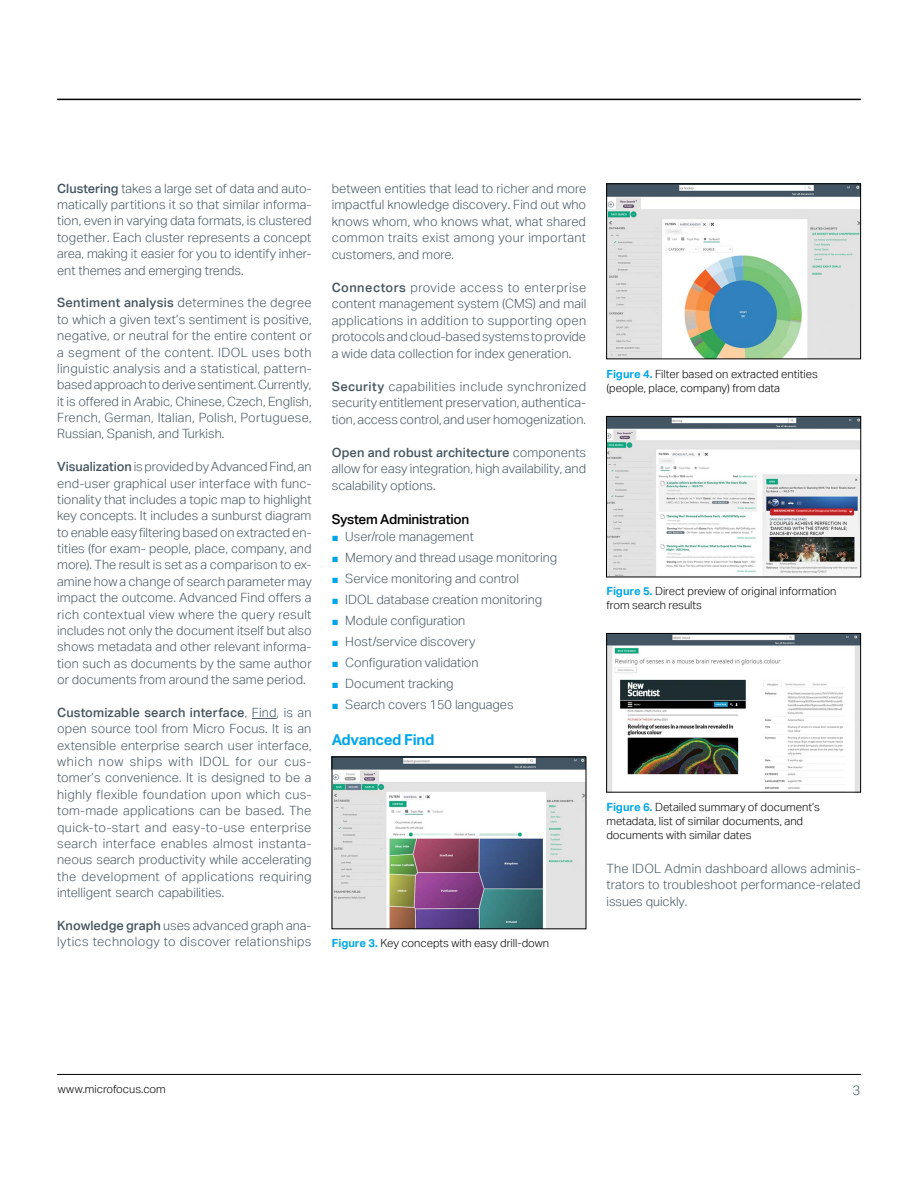
<style>
.page{position:relative;width:918px;height:1188px;background:#fff}
.page>*{position:absolute;margin:0;border:0;box-sizing:border-box;transform-origin:0 0}
.subhead_10_13-blue{font:700 15px "Aktiv Grotesk";letter-spacing:-.02em;color:#00a6e9}
.subhead_9_12_medium{font:500 13.5px "Aktiv Grotesk";letter-spacing:-.02em;color:#000}
.t1{font:300 13.5px "Aktiv Grotesk";color:#455560}
.body_8_5_11-grey{font:300 12.75px/16.4px "Aktiv Grotesk";color:#455560;text-align:justify}
.body_8_5_11-grey-2{font:300 12.75px/16.5px "Aktiv Grotesk";letter-spacing:.03em;color:#455560}
.caption_7_5_9_5{font:300 11.25px/14.2px "Aktiv Grotesk";color:#000}
.s1{font-weight:500}
.s2{font-family:"Arial";font-weight:400;font-size:11.25px;color:#00a6e9}
.s3{font-weight:700;color:#00a6e9}
</style>
<div class="page">
<hr style="left:57px;top:99px;width:804px;height:1px;background:#000">
<hr style="left:57px;top:1074px;width:804px;height:1px;background:#000">
<svg style="left:252px;top:718px;width:25px;height:1px"></svg>
<img style="left:334px;top:759px;width:250px;height:168px">
<div style="left:332px;top:757px;width:254px;height:172px;border:1px solid #000"></div>
<img style="left:608px;top:186px;width:251px;height:171px">
<div style="left:606px;top:184px;width:255px;height:175px;border:1px solid #000"></div>
<img style="left:608px;top:418px;width:251px;height:157px">
<div style="left:606px;top:416px;width:255px;height:161px;border:1px solid #000"></div>
<img style="left:608px;top:635px;width:251px;height:155px">
<div style="left:606px;top:633px;width:255px;height:159px;border:1px solid #000"></div>
<p class="body_8_5_11-grey" style="left:57px;top:180px;width:256px"><span class="s1">Clustering</span> takes a large set of data and auto&shy;matically partitions it so that similar informa&shy;tion, even in varying data formats, is clustered together. Each cluster represents a concept area, making it easier for you to identify inher&shy;ent themes and emerging trends.</p>
<p class="body_8_5_11-grey" style="left:57px;top:295px;width:256px"><span class="s1">Sentiment analysis</span> determines the degree to which a given text’s sentiment is positive, negative, or neutral for the entire content or a segment of the content. IDOL uses both linguistic analysis and a statistical, pattern&shy;based approach to derive sentiment. Currently, it is offered in Arabic, Chinese, Czech, English, French, German, Italian, Polish, Portuguese, Russian, Spanish, and Turkish.</p>
<p class="body_8_5_11-grey" style="left:57px;top:458px;width:256px"><span class="s1">Visualization</span> is provided by Advanced Find, an end-user graphical user interface with func&shy;tionality that includes a topic map to highlight key concepts. It includes a sunburst diagram to enable easy filtering based on extracted en&shy;tities (for exam- people, place, company, and more). The result is set as a comparison to ex&shy;amine how a change of search parameter may impact the outcome. Advanced Find offers a rich contextual view where the query result includes not only the document itself but also shows metadata and other relevant informa&shy;tion such as documents by the same author or documents from around the same period.</p>
<p class="body_8_5_11-grey" style="left:57px;top:704px;width:256px"><span class="s1">Customizable search interface</span>, Find, is an open source tool from Micro Focus. It is an extensible enterprise search user interface, which now ships with IDOL for our cus&shy;tomer’s convenience. It is designed to be a highly flexible foundation upon which cus&shy;tom-made applications can be based. The quick-to-start and easy-to-use enterprise search interface enables almost instanta&shy;neous search productivity while accelerating the development of applications requiring intelligent search capabilities.</p>
<p class="body_8_5_11-grey-2" style="left:57px;top:917px;width:256px"><span class="s1">Knowledge graph</span> uses advanced graph ana&shy;lytics technology to discover relationships</p>
<p class="body_8_5_11-grey" style="left:332px;top:180px;width:256px">between entities that lead to richer and more impactful knowledge discovery. Find out who knows whom, who knows what, what shared common traits exist among your important customers, and more.</p>
<p class="body_8_5_11-grey" style="left:332px;top:279px;width:256px"><span class="s1">Connectors</span> provide access to enterprise content management system (CMS) and mail applications in addition to supporting open protocols and cloud-based systems to provide a wide data collection for index generation.</p>
<p class="body_8_5_11-grey" style="left:332px;top:378px;width:256px"><span class="s1">Security</span> capabilities include synchronized security entitlement preservation, authentica&shy;tion, access control, and user homogenization.</p>
<p class="body_8_5_11-grey" style="left:332px;top:444px;width:256px"><span class="s1">Open and robust architecture</span> components allow for easy integration, high availability, and scalability options.</p>
<p class="subhead_9_12_medium" style="left:332px;top:511px;width:139px">System Administration</p>
<p class="body_8_5_11-grey" style="left:332px;top:528px;width:144px"><span class="s2">■</span> User/role management</p>
<p class="body_8_5_11-grey" style="left:332px;top:549px;width:227px"><span class="s2">■</span> Memory and thread usage monitoring</p>
<p class="body_8_5_11-grey" style="left:332px;top:570px;width:189px"><span class="s2">■</span> Service monitoring and control</p>
<p class="body_8_5_11-grey" style="left:332px;top:591px;width:212px"><span class="s2">■</span> IDOL database creation monitoring</p>
<p class="body_8_5_11-grey" style="left:332px;top:612px;width:135px"><span class="s2">■</span> Module configuration</p>
<p class="body_8_5_11-grey" style="left:332px;top:633px;width:145px"><span class="s2">■</span> Host/service discovery</p>
<p class="body_8_5_11-grey" style="left:332px;top:654px;width:148px"><span class="s2">■</span> Configuration validation</p>
<p class="body_8_5_11-grey" style="left:332px;top:675px;width:123px"><span class="s2">■</span> Document tracking</p>
<p class="body_8_5_11-grey" style="left:332px;top:696px;width:183px"><span class="s2">■</span> Search covers 150 languages</p>
<p class="subhead_10_13-blue" style="left:332px;top:730px;width:104px">Advanced Find</p>
<p class="caption_7_5_9_5" style="left:332px;top:935px;width:219px"><span class="s3">Figure 3.</span> Key concepts with easy drill-down</p>
<p class="caption_7_5_9_5" style="left:606px;top:367px;width:213px"><span class="s3">Figure 4.</span> Filter based on extracted entities (people, place, company) from data</p>
<p class="caption_7_5_9_5" style="left:606px;top:584px;width:231px"><span class="s3">Figure 5.</span> Direct preview of original information from search results</p>
<p class="caption_7_5_9_5" style="left:606px;top:800px;width:215px"><span class="s3">Figure 6.</span> Detailed summary of document’s metadata, list of similar documents, and documents with similar dates</p>
<p class="body_8_5_11-grey" style="left:606px;top:860px;width:256px">The IDOL Admin dashboard allows adminis&shy;trators to troubleshoot performance-related issues quickly.</p>
<p class="caption_7_5_9_5" style="left:58px;top:1082px;width:109px">www.microfocus.com</p>
<p class="t1" style="left:853px;top:1082px;width:9px">3</p>
</div>
